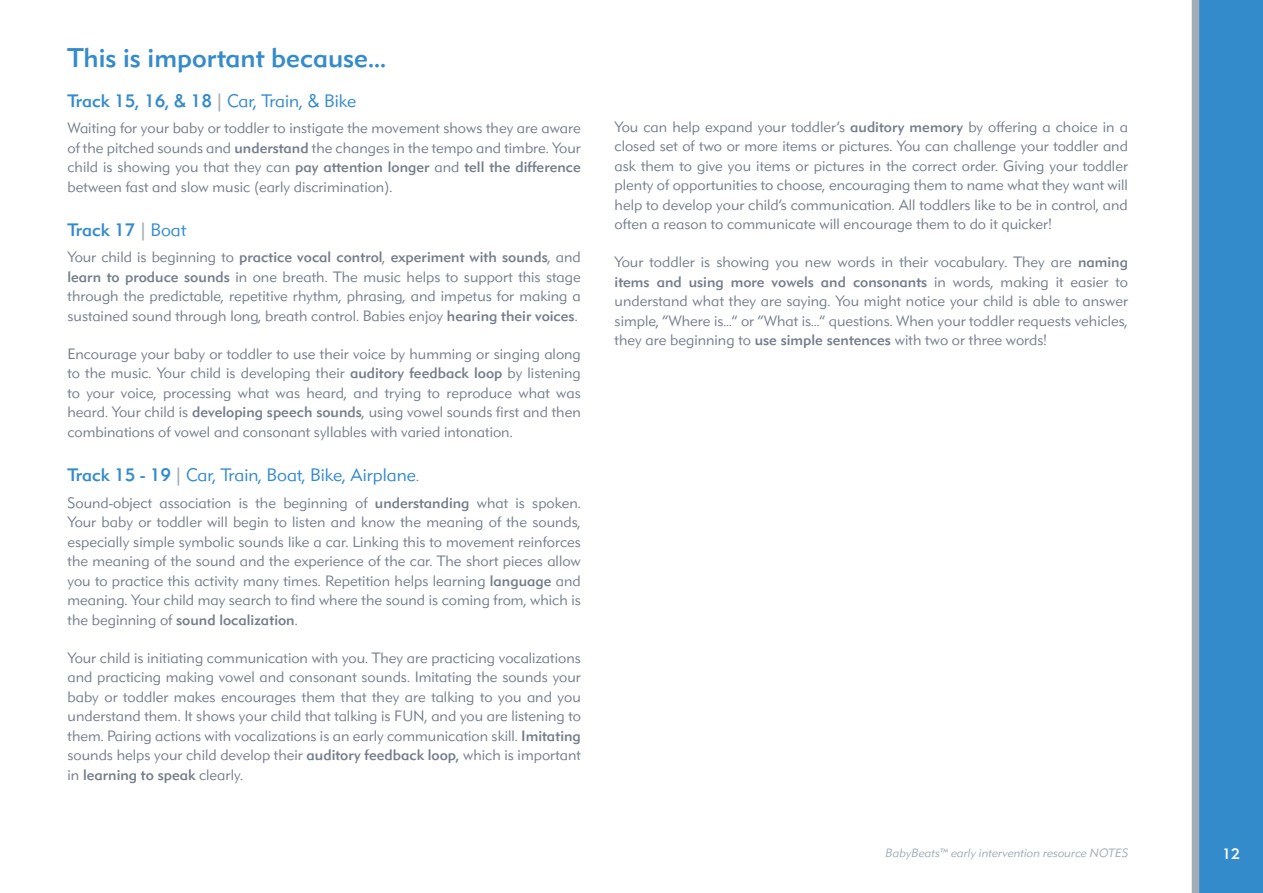
<style>
.page{position:relative;width:1263px;height:893px;background:#fff}
.page>*{position:absolute;margin:0;border:0;box-sizing:border-box;transform-origin:0 0}
.Paragraph_Style_1{font:500 27px "DH Sans";color:#348bcb}
.Paragraph_Style_1-2{font:300 18px "DH Sans";color:#348bcb}
.Paragraph_Style_1-3{font:500 18px "DH Sans";color:#348bcb}
.Paragraph_Style_1-4{font:300 15px/19.5px "DH Sans";color:#767e8c;text-align:justify}
.t1{font:500 15px "DH Sans";color:#fff}
.t2{font:italic 300 12px "DH Sans";letter-spacing:.01em;color:#a1acb4}
.s1{font-weight:500}
.s2{font-weight:500;color:#a1acb4}
.s3{color:#a1acb4}
.s4{font-weight:300}
.s5{font-size:15px;color:#767e8c}
</style>
<div class="page">
<div style="left:1195px;top:0;width:68px;height:893px;background:#348bcb"></div>
<div style="left:1192px;top:0;width:7px;height:893px;background:#a1acb4"></div>
<p class="Paragraph_Style_1" style="left:68px;top:42px;width:320px">This is important because...</p>
<p class="Paragraph_Style_1-2" style="left:68px;top:90px;width:290px"><span class="s1">Track 15, 16, &amp; 18</span> <span class="s2">|</span> Car, Train, &amp; Bike</p>
<p class="Paragraph_Style_1-4" style="left:68px;top:118px;width:515px">Waiting for your baby or toddler to instigate the movement shows they are aware of the pitched sounds and <span class="s1">understand</span> the changes in the tempo and timbre. Your child is showing you that they can <span class="s1">pay attention longer</span> and <span class="s1">tell the difference </span>between fast and slow music (early discrimination).</p>
<p class="Paragraph_Style_1-3" style="left:68px;top:219px;width:120px">Track 17 <span class="s3">|</span> <span class="s4">Boat</span></p>
<p class="Paragraph_Style_1-4" style="left:68px;top:247px;width:515px">Your child is beginning to <span class="s1">practice vocal control</span>, <span class="s1">experiment with sounds</span>, and <span class="s1">learn to produce sounds</span> in one breath. The music helps to support this stage through the predictable, repetitive rhythm, phrasing, and impetus for making a sustained sound through long, breath control. Babies enjoy <span class="s1">hearing their voices</span>.</p>
<p class="Paragraph_Style_1-4" style="left:68px;top:344px;width:515px">Encourage your baby or toddler to use their voice by humming or singing along to the music. Your child is developing their <span class="s1">auditory feedback loop</span> by listening to your voice, processing what was heard, and trying to reproduce what was heard. Your child is <span class="s1">developing speech sounds</span>, using vowel sounds first and then combinations of vowel and consonant syllables with varied intonation.</p>
<p class="Paragraph_Style_1-2" style="left:68px;top:465px;width:353px"><span class="s1">Track 15 - 19</span> <span class="s2">|</span> Car, Train, Boat, Bike, Airplane<span class="s5">.</span></p>
<p class="Paragraph_Style_1-4" style="left:68px;top:493px;width:515px">Sound-object association is the beginning of <span class="s1">understanding</span> what is spoken.<br>Your baby or toddler will begin to listen and know the meaning of the sounds, especially simple symbolic sounds like a car. Linking this to movement reinforces the meaning of the sound and the experience of the car. The short pieces allow you to practice this activity many times. Repetition helps learning <span class="s1">language</span> and meaning. Your child may search to find where the sound is coming from, which is the beginning of <span class="s1">sound localization</span>.</p>
<p class="Paragraph_Style_1-4" style="left:68px;top:648px;width:515px">Your child is initiating communication with you. They are practicing vocalizations and practicing making vowel and consonant sounds. Imitating the sounds your baby or toddler makes encourages them that they are talking to you and you understand them. It shows your child that talking is FUN, and you are listening to them. Pairing actions with vocalizations is an early communication skill. <span class="s1">Imitating </span>sounds helps your child develop their <span class="s1">auditory feedback loop,</span> which is important in <span class="s1">learning to speak</span> clearly.</p>
<p class="Paragraph_Style_1-4" style="left:615px;top:117px;width:515px">You can help expand your toddler’s <span class="s1">auditory memory</span> by offering a choice in a closed set of two or more items or pictures. You can challenge your toddler and ask them to give you items or pictures in the correct order. Giving your toddler plenty of opportunities to choose, encouraging them to name what they want will help to develop your child’s communication. All toddlers like to be in control, and often a reason to communicate will encourage them to do it quicker!</p>
<p class="Paragraph_Style_1-4" style="left:615px;top:252px;width:515px">Your toddler is showing you new words in their vocabulary. They are <span class="s1">naming items and using more vowels and consonants</span> in words, making it easier to understand what they are saying. You might notice your child is able to answer simple, “Where is…” or “What is…” questions. When your toddler requests vehicles, they are beginning to <span class="s1">use simple sentences</span> with two or three words!</p>
<p class="t2" style="left:885px;top:845px;width:244px">BabyBeats™ early intervention resource NOTES</p>
<p class="t1" style="left:1222px;top:844px;width:19px">12</p>
</div>
